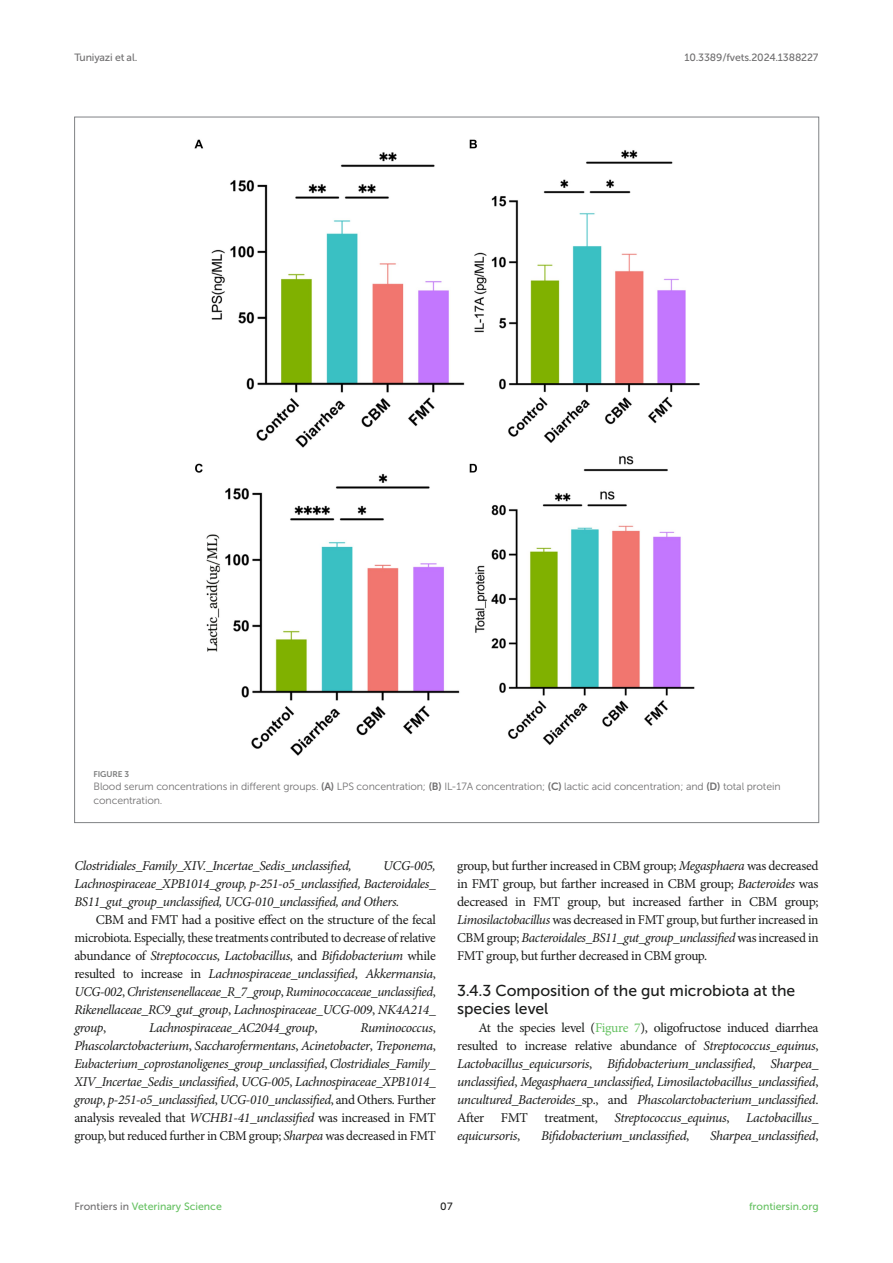
<style>
.page{position:relative;width:893px;height:1263px;background:#fff}
.page>*{position:absolute;margin:0;border:0;box-sizing:border-box;transform-origin:0 0}
.HEAD_3{font:15.75px/18px "Museo Sans 500";color:#1b1c1b}
.TEXT{font:italic 13.5px/18px "Minion Pro";letter-spacing:-.03em;color:#1b1c1b;text-align:justify}
.TEXT_FLUSH{font:italic 13.5px/18px "Minion Pro";letter-spacing:-.03em;color:#1b1c1b;text-align:justify}
.TEXT-2{font:13.5px/18px "Minion Pro";letter-spacing:-.025em;color:#1b1c1b;text-align:justify}
.FIG_LEG{font:10.5px/13.5px "Museo Sans 300";letter-spacing:-.01em;color:#706f70}
.t1{font:10.5px "Museo Sans 500";color:#65c161}
.t2{font:10.5px "Museo Sans 500";letter-spacing:-.015em;color:#706f70}
.t3{font:10.5px "Museo Sans 500";color:#1b1c1b}
.FIG_HD{font:8.25px "Museo Sans 700";letter-spacing:-.01em;color:#7e7f7f}
.s1{font-family:"Museo Sans 700"}
.s2{font-style:normal}
.s3{font-style:italic}
.s4{font-style:normal;color:#65c161}
.s5{color:#706f70}
</style>
<div class="page">
<img style="left:194px;top:139px;width:506px;height:617px">
<p class="t2" style="left:74px;top:51px;width:64px">Tuniyazi et al.</p>
<p class="t2" style="left:684px;top:51px;width:136px">10.3389/fvets.2024.1388227</p>
<p class="FIG_HD" style="left:94px;top:769px;width:37px">FIGURE 3</p>
<p class="FIG_LEG" style="left:94px;top:780px;width:689px">Blood serum concentrations in different groups. <span class="s1">(A)</span> LPS concentration; <span class="s1">(B)</span> IL-17A concentration; <span class="s1">(C)</span> lactic acid concentration; and <span class="s1">(D)</span> total protein concentration.</p>
<p class="TEXT_FLUSH" style="left:74px;top:857px;width:279px">Clostridiales_Family_XIV._Incertae_Sedis_unclassified,</p>
<p class="TEXT_FLUSH" style="left:74px;top:857px;width:363px;text-indent:309px">UCG-005, Lachnospiraceae_XPB1014_group, p-251-o5_unclassified, Bacteroidales_ BS11_gut_group_unclassified, UCG-010_unclassified, and Others.</p>
<p class="TEXT" style="left:74px;top:911px;width:363px;text-indent:21px"><span class="s2">CBM and FMT had a positive effect on the structure of the fecal microbiota. Especially, these treatments contributed to decrease of relative abundance of</span> Streptococcus<span class="s2">,</span> Lactobacillus<span class="s2">, and</span> Bifidobacterium <span class="s2">while resulted to increase in</span> Lachnospiraceae_unclassified<span class="s2">,</span> Akkermansia<span class="s2">, </span>UCG-002<span class="s2">,</span> Christensenellaceae_R_7_group<span class="s2">,</span> Ruminococcaceae_unclassified<span class="s2">, </span>Rikenellaceae_RC9_gut_group<span class="s2">,</span> Lachnospiraceae_UCG-009<span class="s2">,</span> NK4A214_ group<span class="s2">,</span></p>
<p class="TEXT" style="left:149px;top:1019px;width:170px">Lachnospiraceae_AC2044_group<span class="s2">,</span></p>
<p class="TEXT" style="left:74px;top:1019px;width:363px;text-indent:286px">Ruminococcus<span class="s2">, </span>Phascolarctobacterium<span class="s2">,</span> Saccharofermentans<span class="s2">,</span> Acinetobacter<span class="s2">,</span> Treponema<span class="s2">, </span>Eubacterium_coprostanoligenes_group_unclassified<span class="s2">,</span> Clostridiales_Family_ XIV_Incertae_Sedis_unclassified<span class="s2">,</span> UCG-005<span class="s2">,</span> Lachnospiraceae_XPB1014_ group<span class="s2">,</span> p-251-o5_unclassified<span class="s2">,</span> UCG-010_unclassified<span class="s2">, and Others. Further analysis revealed that</span> WCHB1-41_unclassified <span class="s2">was increased in FMT group, but reduced further in CBM group;</span> Sharpea <span class="s2">was decreased in FMT</span></p>
<p class="TEXT-2" style="left:457px;top:857px;width:363px">group, but further increased in CBM group; <span class="s3">Megasphaera</span> was decreased in FMT group, but farther increased in CBM group; <span class="s3">Bacteroides</span> was decreased in FMT group, but increased farther in CBM group; <span class="s3">Limosilactobacillus</span> was decreased in FMT group, but further increased in CBM group; <span class="s3">Bacteroidales_BS11_gut_group_unclassified</span> was increased in FMT group, but further decreased in CBM group.</p>
<p class="HEAD_3" style="left:457px;top:982px;width:340px">3.4.3 Composition of the gut microbiota at the species level</p>
<p class="TEXT_FLUSH" style="left:457px;top:1019px;width:363px;text-indent:21px"><span class="s2">At the species level (</span><span class="s4">Figure 7</span><span class="s2">), oligofructose induced diarrhea resulted to increase relative abundance of</span> Streptococcus_equinus<span class="s2">, </span>Lactobacillus_equicursoris<span class="s2">,</span> Bifidobacterium_unclassified<span class="s2">,</span> Sharpea_ unclassified<span class="s2">,</span> Megasphaera_unclassified<span class="s2">,</span> Limosilactobacillus_unclassified<span class="s2">, </span>uncultured_Bacteroides_<span class="s2">sp., and</span> Phascolarctobacterium_unclassified<span class="s2">.<br>After FMT treatment,</span> Streptococcus_equinus<span class="s2">,</span> Lactobacillus_ equicursoris<span class="s2">,</span></p>
<p class="TEXT_FLUSH" style="left:541px;top:1127px;width:150px">Bifidobacterium_unclassified<span class="s2">,</span></p>
<p class="TEXT_FLUSH" style="left:710px;top:1127px;width:110px">Sharpea_unclassified<span class="s2">,</span></p>
<p class="t1" style="left:74px;top:1200px;width:149px"><span class="s5">Frontiers in</span> Veterinary Science</p>
<p class="t3" style="left:440px;top:1200px;width:14px">07</p>
<p class="t1" style="left:749px;top:1200px;width:71px">frontiersin.org</p>
</div>
